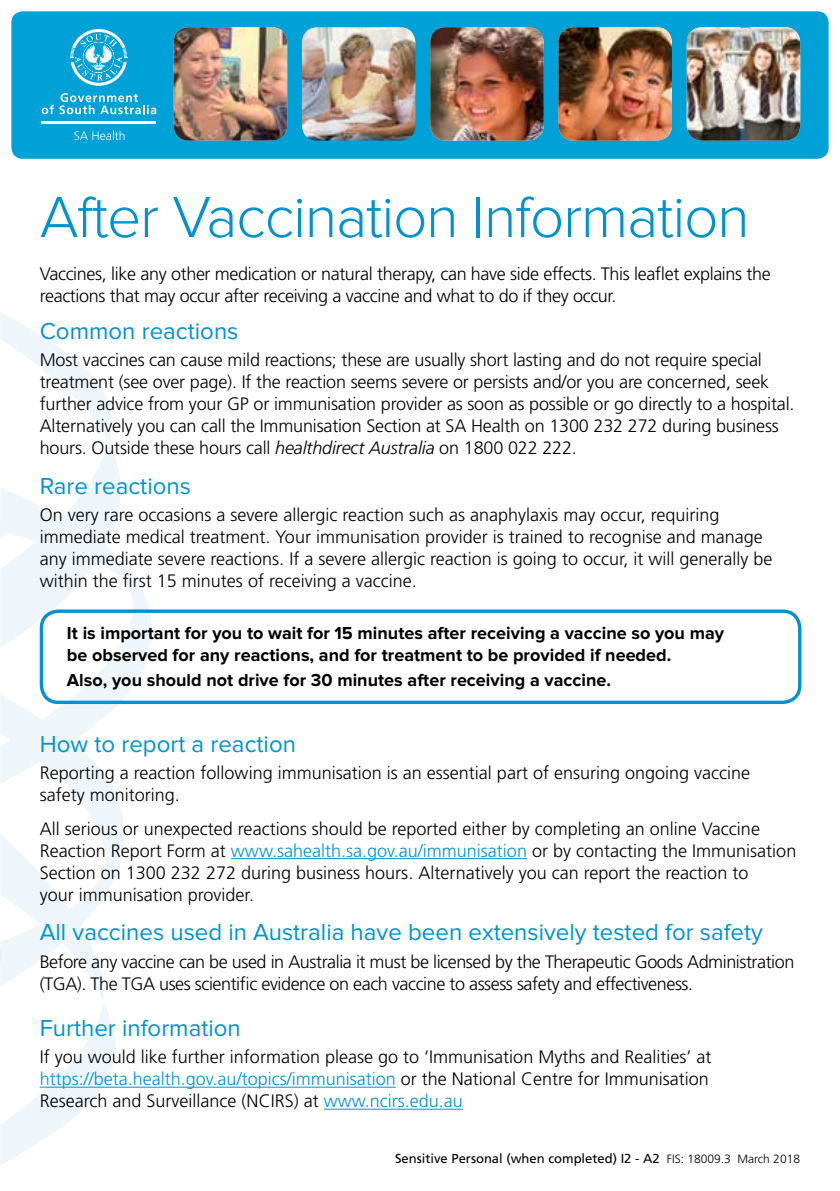
<style>
.page{position:relative;width:840px;height:1191px;background:#fff}
.page>*{position:absolute;margin:0;border:0;box-sizing:border-box;transform-origin:0 0}
.t1{font:300 60px "Proxima Nova";letter-spacing:-.02em;color:#0093d0}
.t2{font:24px "Proxima Nova";color:#0093d0}
.t3{font:300 18px/22px "Frutiger";color:#000}
.t4{font:700 18px/22px "Proxima Nova";color:#000}
.t5{font:300 18px/22px "Frutiger";letter-spacing:-.025em;color:#000}
.t6{font:300 18px/22px "Frutiger";letter-spacing:-.02em;color:#000}
.t7{font:13px "Frutiger";color:#000}
.s1{font-style:italic}
.s2{color:#0093d0}
.s3{font-weight:300;font-size:12px}
</style>
<div class="page">
<svg style="left:0;top:312px;width:120px;height:175px"></svg>
<svg style="left:66px;top:784px;width:58px;height:50px;fill:#eef6fb"></svg>
<svg style="left:0;top:834px;width:130px;height:331px"></svg>
<svg style="left:0;top:487px;width:166px;height:297px"></svg>
<div style="left:11px;top:11px;width:817px;height:148px;background:#00a1d7;border-radius:11px"></div>
<div style="left:40px;top:609px;width:761px;height:95px;border:3px solid #0093d0;border-radius:17px"></div>
<svg style="left:74px;top:131px;width:50px;height:9px"></svg>
<hr style="left:42px;top:122px;width:114px;height:2px;background:#fff">
<svg style="left:42px;top:93px;width:114px;height:21px"></svg>
<svg style="left:70px;top:29px;width:57px;height:57px"></svg>
<img style="left:558px;top:27px;width:113px;height:114px">
<img style="left:173px;top:27px;width:114px;height:114px">
<img style="left:430px;top:27px;width:113px;height:114px">
<img style="left:302px;top:27px;width:113px;height:114px">
<img style="left:686px;top:27px;width:113px;height:114px">
<hr style="left:231px;top:858px;width:295px;height:1px;background:#0093d0">
<hr style="left:40px;top:1086px;width:355px;height:1px;background:#0093d0">
<hr style="left:323px;top:1108px;width:139px;height:1px;background:#0093d0">
<h1 class="t1" style="left:40px;top:190px;width:711px">After Vaccination Information</h1>
<p class="t6" style="left:40px;top:263px;width:732px">Vaccines, like any other medication or natural therapy, can have side effects. This leaflet explains the reactions that may occur after receiving a vaccine and what to do if they occur.</p>
<h2 class="t2" style="left:40px;top:317px;width:200px">Common reactions</h2>
<p class="t3" style="left:40px;top:349px;width:755px">Most vaccines can cause mild reactions; these are usually short lasting and do not require special treatment (see over page). If the reaction seems severe or persists and/or you are concerned, seek further advice from your GP or immunisation provider as soon as possible or go directly to a hospital.<br>Alternatively you can call the Immunisation Section at SA Health on 1300 232 272 during business hours. Outside these hours call <span class="s1">healthdirect Australia</span> on 1800 022 222.</p>
<h2 class="t2" style="left:40px;top:472px;width:153px">Rare reactions</h2>
<p class="t3" style="left:40px;top:504px;width:734px">On very rare occasions a severe allergic reaction such as anaphylaxis may occur, requiring immediate medical treatment. Your immunisation provider is trained to recognise and manage any immediate severe reactions. If a severe allergic reaction is going to occur, it will generally be within the first 15 minutes of receiving a vaccine.</p>
<p class="t4" style="left:67px;top:622px;width:658px">It is important for you to wait for 15 minutes after receiving a vaccine so you may be observed for any reactions, and for treatment to be provided if needed.</p>
<p class="t4" style="left:67px;top:669px;width:545px">Also, you should not drive for 30 minutes after receiving a vaccine.</p>
<h2 class="t2" style="left:40px;top:730px;width:258px">How to report a reaction</h2>
<p class="t3" style="left:40px;top:762px;width:711px">Reporting a reaction following immunisation is an essential part of ensuring ongoing vaccine safety monitoring.</p>
<p class="t3" style="left:40px;top:818px;width:757px">All serious or unexpected reactions should be reported either by completing an online Vaccine Reaction Report Form at <span class="s2">www.sahealth.sa.gov.au/immunisation</span> or by contacting the Immunisation Section on 1300 232 272 during business hours. Alternatively you can report the reaction to<br>your immunisation provider.</p>
<h2 class="t2" style="left:40px;top:918px;width:724px">All vaccines used in Australia have been extensively tested for safety</h2>
<p class="t5" style="left:40px;top:951px;width:755px">Before any vaccine can be used in Australia it must be licensed by the Therapeutic Goods Administration (TGA). The TGA uses scientific evidence on each vaccine to assess safety and effectiveness.</p>
<h2 class="t2" style="left:40px;top:1014px;width:202px">Further information</h2>
<p class="t3" style="left:40px;top:1046px;width:673px">If you would like further information please go to ‘Immunisation Myths and Realities’ at <span class="s2">https://beta.health.gov.au/topics/immunisation</span> or the National Centre for Immunisation<br>Research and Surveillance (NCIRS) at <span class="s2">www.ncirs.edu.au</span></p>
<p class="t7" style="left:395px;top:1150px;width:406px">Sensitive Personal (when completed) I2 - A2 <span class="s3">FIS: 18009.3 March 2018</span></p>
</div>
